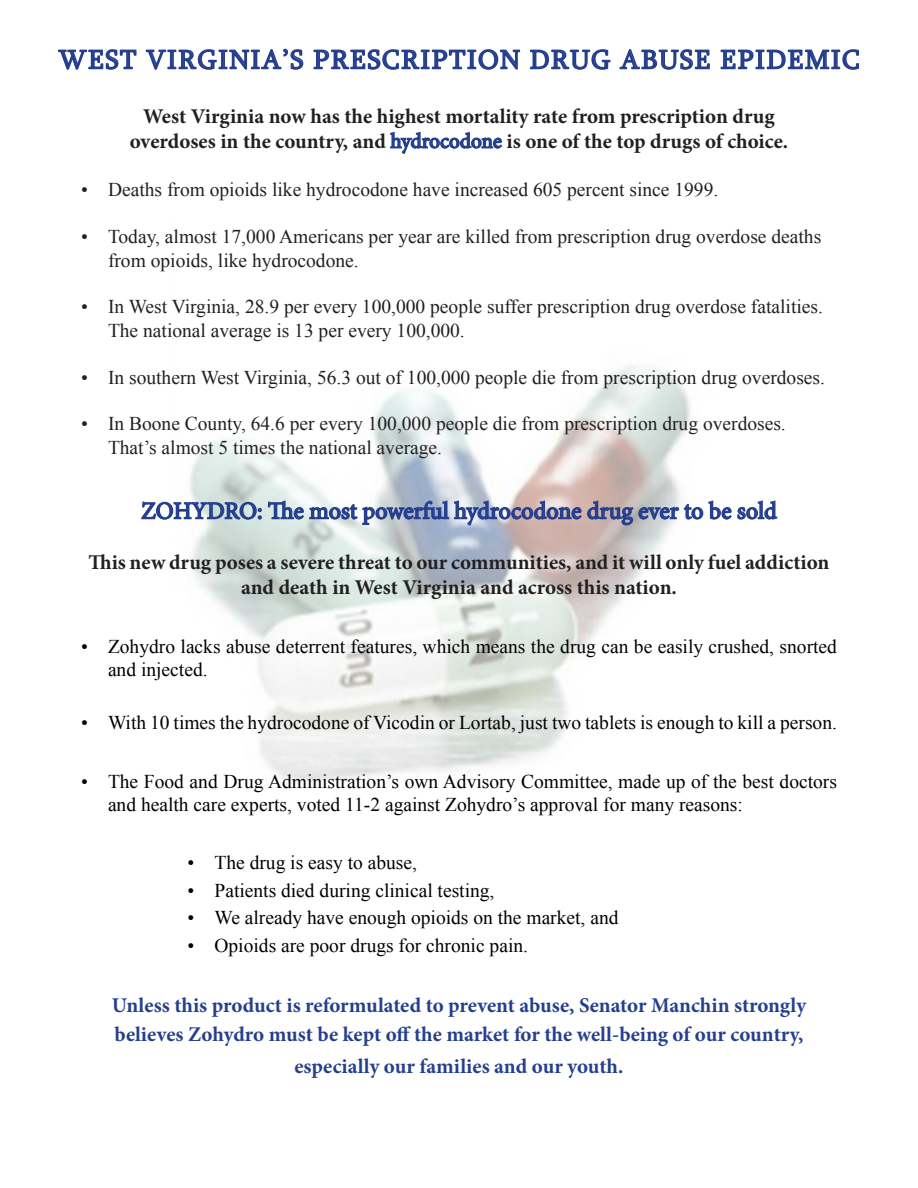
<style>
.page{position:relative;width:918px;height:1188px;background:#fff}
.page>*{position:absolute;margin:0;border:0;box-sizing:border-box;transform-origin:0 0}
.t1{font:27px "Sylfaen";letter-spacing:.06em;color:#253f8e}
.t2{font:24px "Minion Pro";color:#253f8e}
.t3{font:700 21px/25.2px "Minion Pro";color:#231f20;text-align:center}
.t4{font:700 21px "Minion Pro";color:#253f8e}
.t5{font:19.5px/23.4px "Times New Roman";color:#231f20}
.t6{font:19.5px/23.4px "Times New Roman";color:#000}
.s1{font-weight:400;color:#253f8e}
</style>
<div class="page">
<img style="left:189px;top:366px;width:501px;height:416px">
<svg style="left:57px;top:49px;width:80px;height:21px"></svg>
<svg style="left:145px;top:48px;width:159px;height:22px"></svg>
<svg style="left:313px;top:49px;width:208px;height:21px"></svg>
<svg style="left:530px;top:49px;width:81px;height:21px"></svg>
<svg style="left:619px;top:49px;width:91px;height:21px"></svg>
<svg style="left:720px;top:49px;width:139px;height:21px"></svg>
<svg style="left:390px;top:131px;width:112px;height:23px"></svg>
<svg style="left:141px;top:499px;width:637px;height:27px"></svg>
<p class="t1" style="left:58px;top:41px;width:803px">WEST VIRGINIA’S PRESCRIPTION DRUG ABUSE EPIDEMIC</p>
<p class="t3" style="left:143px;top:103px;width:633px">West Virginia now has the highest mortality rate from prescription drug</p>
<p class="t3" style="left:130px;top:128px;width:660px">overdoses in the country, and <span class="s1">hydrocodone</span> is one of the top drugs of choice.</p>
<p class="t5" style="left:81px;top:178px;width:639px">• Deaths from opioids like hydrocodone have increased 605 percent since 1999.</p>
<p class="t5" style="left:108px;top:225px;width:715px;text-indent:-27px">• Today, almost 17,000 Americans per year are killed from prescription drug overdose deaths from opioids, like hydrocodone.</p>
<p class="t5" style="left:108px;top:295px;width:717px;text-indent:-27px">• In West Virginia, 28.9 per every 100,000 people suffer prescription drug overdose fatalities.<br>The national average is 13 per every 100,000.</p>
<p class="t5" style="left:81px;top:365px;width:746px">• In southern West Virginia, 56.3 out of 100,000 people die from prescription drug overdoses.</p>
<p class="t5" style="left:108px;top:412px;width:679px;text-indent:-27px">• In Boone County, 64.6 per every 100,000 people die from prescription drug overdoses.<br>That’s almost 5 times the national average.</p>
<p class="t2" style="left:141px;top:495px;width:637px">ZOHYDRO: The most powerful hydrocodone drug ever to be sold</p>
<p class="t3" style="left:88px;top:549px;width:742px">This new drug poses a severe threat to our communities, and it will only fuel addiction and death in West Virginia and across this nation.</p>
<p class="t6" style="left:108px;top:634px;width:731px;text-indent:-27px">• Zohydro lacks abuse deterrent features, which means the drug can be easily crushed, snorted and injected.</p>
<p class="t6" style="left:81px;top:711px;width:758px">• With 10 times the hydrocodone of Vicodin or Lortab, just two tablets is enough to kill a person.</p>
<p class="t6" style="left:108px;top:769px;width:731px;text-indent:-27px">• The Food and Drug Administration’s own Advisory Committee, made up of the best doctors and health care experts, voted 11-2 against Zohydro’s approval for many reasons:</p>
<p class="t6" style="left:188px;top:850px;width:231px">• The drug is easy to abuse,</p>
<p class="t6" style="left:188px;top:878px;width:309px">• Patients died during clinical testing,</p>
<p class="t6" style="left:188px;top:906px;width:433px">• We already have enough opioids on the market, and</p>
<p class="t6" style="left:188px;top:934px;width:342px">• Opioids are poor drugs for chronic pain.</p>
<p class="t4" style="left:112px;top:990px;width:696px">Unless this product is reformulated to prevent abuse, Senator Manchin strongly</p>
<p class="t4" style="left:115px;top:1020px;width:690px">believes Zohydro must be kept off the market for the well-being of our country,</p>
<p class="t4" style="left:294px;top:1051px;width:331px">especially our families and our youth.</p>
</div>
